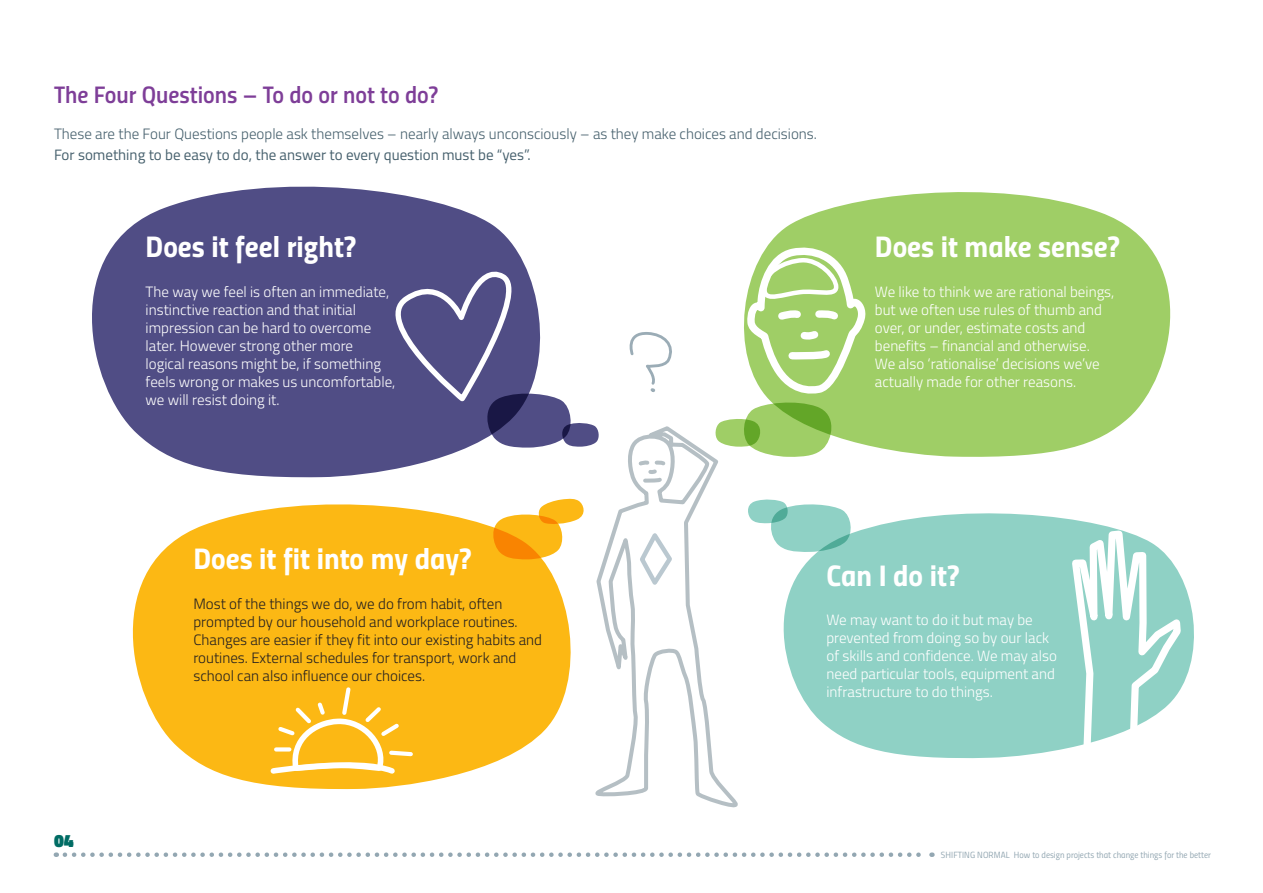
<style>
.page{position:relative;width:1263px;height:893px;background:#fff}
.page>*{position:absolute;margin:0;border:0;box-sizing:border-box;transform-origin:0 0}
.t1{font:30px "Titillium Bold Upright";color:#fff}
.t2{font:24px "Titillium Semibold Upright";color:#7e3e98}
.t3{font:900 18px "Titillium";color:#006c64}
.t4{font:300 15px/18px "Titillium";color:#fff}
.t5{font:300 15px/18px "Titillium";color:#231f20}
.t6{font:300 15px "Titillium";color:#455f6c}
.t7{font:15px "Titillium";color:#455f6c}
.t8{font:9px "Titillium Regular Upright";color:#93a7b2}
</style>
<div class="page">
<svg style="left:132px;top:504px;width:439px;height:286px;fill:#fcb814"></svg>
<svg style="left:92px;top:186px;width:431px;height:292px;fill:#504d85"></svg>
<svg style="left:744px;top:192px;width:427px;height:265px;fill:#9fce66"></svg>
<svg style="left:268px;top:685px;width:147px;height:93px;background:#fcc338"></svg>
<svg style="left:595px;top:426px;width:143px;height:382px"></svg>
<svg style="left:636px;top:459px;width:33px;height:26px"></svg>
<svg style="left:629px;top:332px;width:43px;height:60px"></svg>
<svg style="left:783px;top:513px;width:411px;height:246px;background:#9ed7cd"></svg>
<svg style="left:1067px;top:526px;width:117px;height:227px"></svg>
<svg style="left:488px;top:498px;width:96px;height:62px"></svg>
<svg style="left:371px;top:262px;width:229px;height:186px"></svg>
<svg style="left:714px;top:399px;width:123px;height:58px"></svg>
<svg style="left:748px;top:499px;width:106px;height:53px"></svg>
<svg style="left:636px;top:526px;width:39px;height:65px"></svg>
<svg style="left:745px;top:247px;width:127px;height:146px"></svg>
<svg style="left:65px;top:852px;width:867px;height:5px"></svg>
<hr style="left:1262px;top:0;width:1px;height:893px;background:#e1e7eb">
<h2 class="t2" style="left:54px;top:76px;width:386px">The Four Questions – To do or not to do?</h2>
<p class="t6" style="left:54px;top:123px;width:764px">These are the Four Questions people ask themselves – nearly always unconsciously – as they make choices and decisions.</p>
<p class="t7" style="left:54px;top:144px;width:478px">For something to be easy to do, the answer to every question must be “yes”.</p>
<h1 class="t1" style="left:146px;top:223px;width:212px">Does it feel right?</h1>
<p class="t4" style="left:146px;top:282px;width:251px">The way we feel is often an immediate, instinctive reaction and that initial impression can be hard to overcome later. However strong other more logical reasons might be, if something feels wrong or makes us uncomfortable, we will resist doing it.</p>
<h1 class="t1" style="left:875px;top:223px;width:247px">Does it make sense?</h1>
<p class="t4" style="left:875px;top:282px;width:241px">We like to think we are rational beings, but we often use rules of thumb and over, or under, estimate costs and benefits – financial and otherwise.<br>We also ‘rationalise’ decisions we’ve actually made for other reasons.</p>
<p class="t3" style="left:54px;top:828px;width:21px">04</p>
<h1 class="t1" style="left:193px;top:535px;width:280px">Does it fit into my day?</h1>
<p class="t5" style="left:193px;top:594px;width:350px">Most of the things we do, we do from habit, often prompted by our household and workplace routines.<br>Changes are easier if they fit into our existing habits and routines. External schedules for transport, work and school can also influence our choices.</p>
<h1 class="t1" style="left:826px;top:552px;width:135px">Can I do it?</h1>
<p class="t4" style="left:826px;top:610px;width:232px">We may want to do it but may be prevented from doing so by our lack of skills and confidence. We may also need particular tools, equipment and infrastructure to do things.</p>
<p class="t8" style="left:941px;top:848px;width:272px">SHIFTING NORMAL How to design projects that change things for the better</p>
</div>
